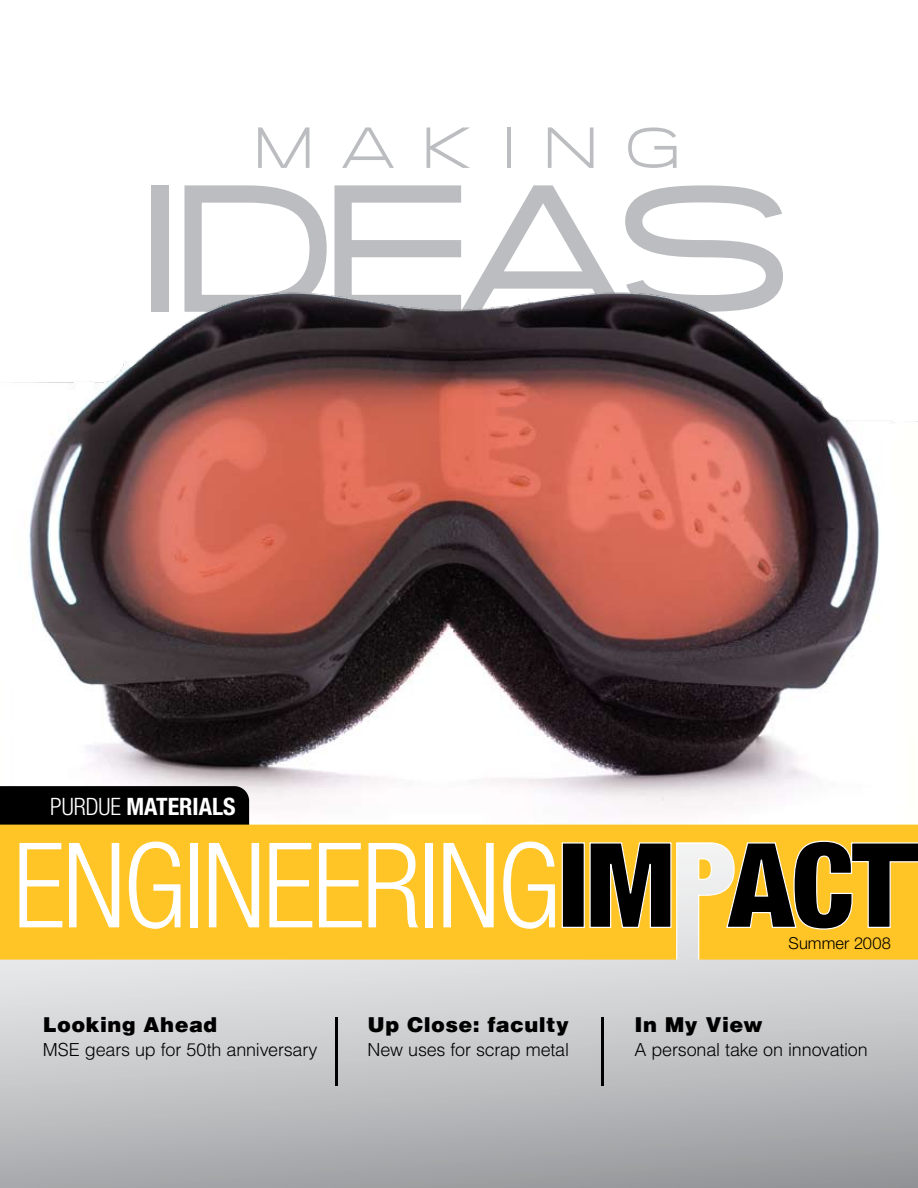
<style>
.page{position:relative;width:918px;height:1188px;background:#fff}
.page>*{position:absolute;margin:0;border:0;box-sizing:border-box;transform-origin:0 0}
.t1{font:700 condensed 24px "Helvetica Neue";color:#fff}
.t2{font:900 21px "Helvetica";letter-spacing:.015em;color:#000}
.t3{font:300 18px "Helvetica";letter-spacing:-.01em;color:#000}
.t4{font:300 16.5px "Helvetica Neue";letter-spacing:.005em;color:#000}
.t5{font:300 15px "Helvetica Neue";color:#000}
.s1{font-weight:300}
</style>
<div class="page">
<svg style="left:0;top:960px;width:918px;height:228px;background:#bfc1c3"></svg>
<img style="left:12px;top:127px;width:906px;height:698px">
<hr style="left:335px;top:1017px;width:3px;height:68px;background:#000">
<hr style="left:602px;top:1017px;width:2px;height:68px;background:#000">
<div style="left:0;top:786px;width:249px;height:39px;background:#000"></div>
<div style="left:0;top:825px;width:918px;height:135px;background:#ffc425"></div>
<svg style="left:19px;top:843px;width:43px;height:84px"></svg>
<svg style="left:69px;top:843px;width:50px;height:84px"></svg>
<svg style="left:129px;top:842px;width:52px;height:87px"></svg>
<div style="left:191px;top:843px;width:7px;height:84px;background:#fff"></div>
<svg style="left:209px;top:843px;width:50px;height:84px"></svg>
<svg style="left:269px;top:843px;width:43px;height:84px"></svg>
<svg style="left:319px;top:843px;width:43px;height:84px"></svg>
<svg style="left:368px;top:843px;width:51px;height:84px"></svg>
<div style="left:425px;top:843px;width:8px;height:84px;background:#fff"></div>
<svg style="left:443px;top:843px;width:51px;height:84px"></svg>
<svg style="left:503px;top:842px;width:52px;height:87px"></svg>
<svg style="left:561px;top:840px;width:357px;height:120px;background:#957b34"></svg>
<div style="left:776px;top:932px;width:117px;height:17px;background:#ffc425"></div>
<div style="left:764px;top:936px;width:127px;height:19px;background:#ffc425"></div>
<h1 class="t1" style="left:50px;top:791px;width:187px"><span class="s1">PURDUE</span> MATERIALS</h1>
<p class="t2" style="left:43px;top:1012px;width:176px">Looking Ahead</p>
<p class="t3" style="left:43px;top:1038px;width:276px">MSE gears up for 50th anniversary</p>
<p class="t2" style="left:368px;top:1012px;width:203px">Up Close: faculty</p>
<p class="t3" style="left:368px;top:1038px;width:203px">New uses for scrap metal</p>
<p class="t5" style="left:777px;top:931px;width:116px">WINTER 2007-08</p>
<p class="t4" style="left:789px;top:933px;width:104px">Summer 2008</p>
<p class="t2" style="left:634px;top:1012px;width:130px">In My View</p>
<p class="t3" style="left:634px;top:1038px;width:235px">A personal take on innovation</p>
</div>
